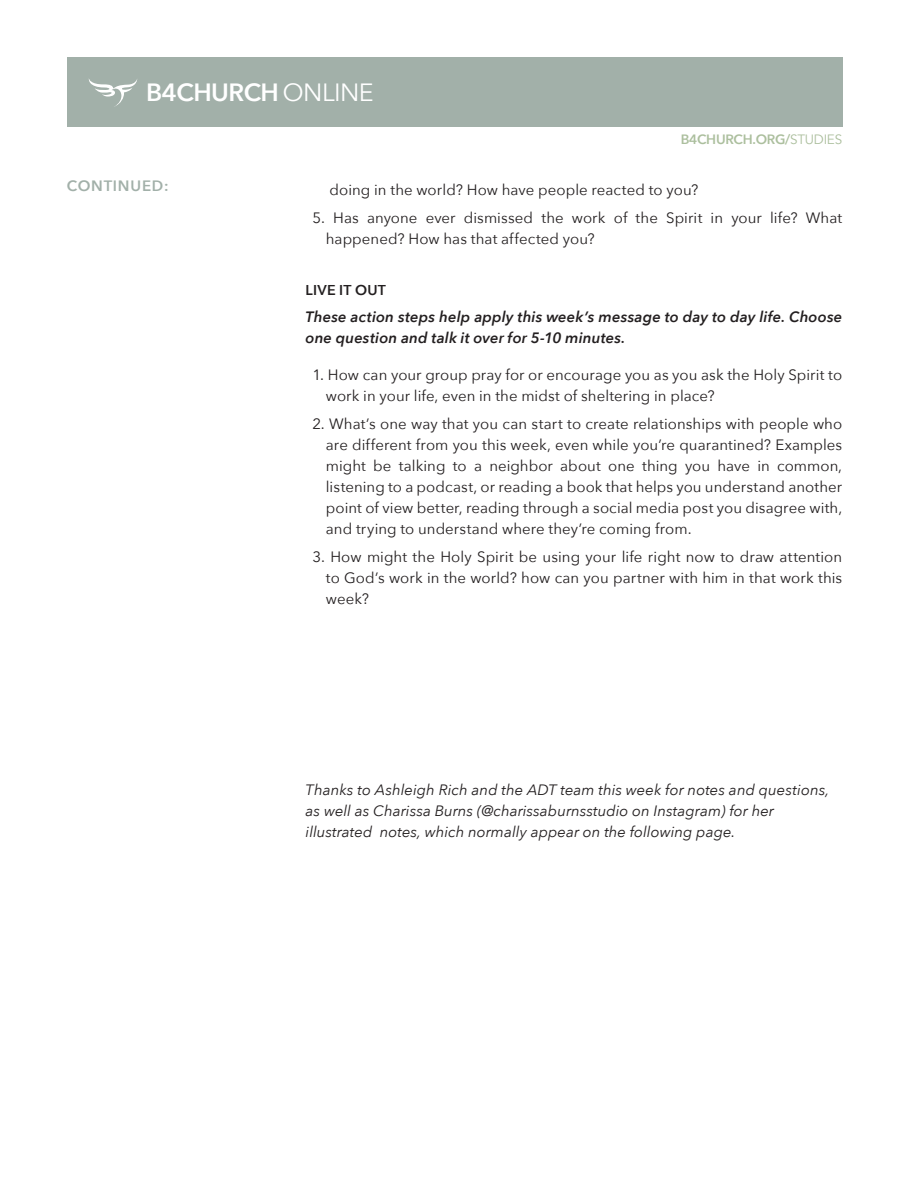
<style>
.page{position:relative;width:918px;height:1188px;background:#fff}
.page>*{position:absolute;margin:0;border:0;box-sizing:border-box;transform-origin:0 0}
.t1{font:600 24.9px "Avenir Next";letter-spacing:-.02em;color:#fff}
.Bullets_2{font:15px/21px "Avenir Next";letter-spacing:.005em;color:#231f20}
.New_Bullets{font:italic 15px/21px "Avenir Next";color:#231f20}
.Bullets_2-2{font:italic 600 15px/21px "Avenir Next";letter-spacing:.01em;color:#231f20}
.Bullets_2-3{font:600 15px "Avenir Next";letter-spacing:.05em;color:#a2b0a9}
.Bullets_2-4{font:600 14.25px "Avenir Next";letter-spacing:.015em;color:#231f20}
.t2{font:600 13.5px "Avenir Next";letter-spacing:-.02em;color:#acbf9e}
.s1{font-family:"Avenir";font-weight:400}
</style>
<div class="page">
<div style="left:67px;top:57px;width:775px;height:69px;background:#a2b0a9"></div>
<svg style="left:89px;top:79px;width:48px;height:28px"></svg>
<h1 class="t1" style="left:146px;top:71px;width:229px">B4CHURCH <span class="s1">ONLINE</span></h1>
<p class="Bullets_2-3" style="left:67px;top:173px;width:103px">CONTINUED:</p>
<p class="t2" style="left:681px;top:128px;width:163px">B4CHURCH.ORG/<span class="s1">STUDIES</span></p>
<p class="Bullets_2" style="left:330px;top:178px;width:370px">doing in the world? How have people reacted to you?</p>
<p class="Bullets_2" style="left:326px;top:206px;width:518px;text-indent:-14px">5. Has anyone ever dismissed the work of the Spirit in your life? What happened? How has that affected you?</p>
<p class="Bullets_2-4" style="left:306px;top:277px;width:82px">LIVE IT OUT</p>
<p class="Bullets_2-2" style="left:306px;top:306px;width:538px">These action steps help apply this week’s message to day to day life. Choose one question and talk it over for 5-10 minutes.</p>
<p class="Bullets_2" style="left:326px;top:364px;width:518px;text-indent:-14px">1. How can your group pray for or encourage you as you ask the Holy Spirit to work in your life, even in the midst of sheltering in place?</p>
<p class="Bullets_2" style="left:326px;top:412px;width:518px;text-align:justify;text-indent:-14px">2. What’s one way that you can start to create relationships with people who are different from you this week, even while you’re quarantined? Examples might be talking to a neighbor about one thing you have in common, listening to a podcast, or reading a book that helps you understand another point of view better, reading through a social media post you disagree with, and trying to understand where they’re coming from.</p>
<p class="Bullets_2" style="left:326px;top:545px;width:518px;text-align:justify;text-indent:-14px">3. How might the Holy Spirit be using your life right now to draw attention to God’s work in the world? how can you partner with him in that work this week?</p>
<p class="New_Bullets" style="left:306px;top:778px;width:525px">Thanks to Ashleigh Rich and the ADT team this week for notes and questions, as well as Charissa Burns (@charissaburnsstudio on Instagram) for her illustrated notes, which normally appear on the following page.</p>
</div>
